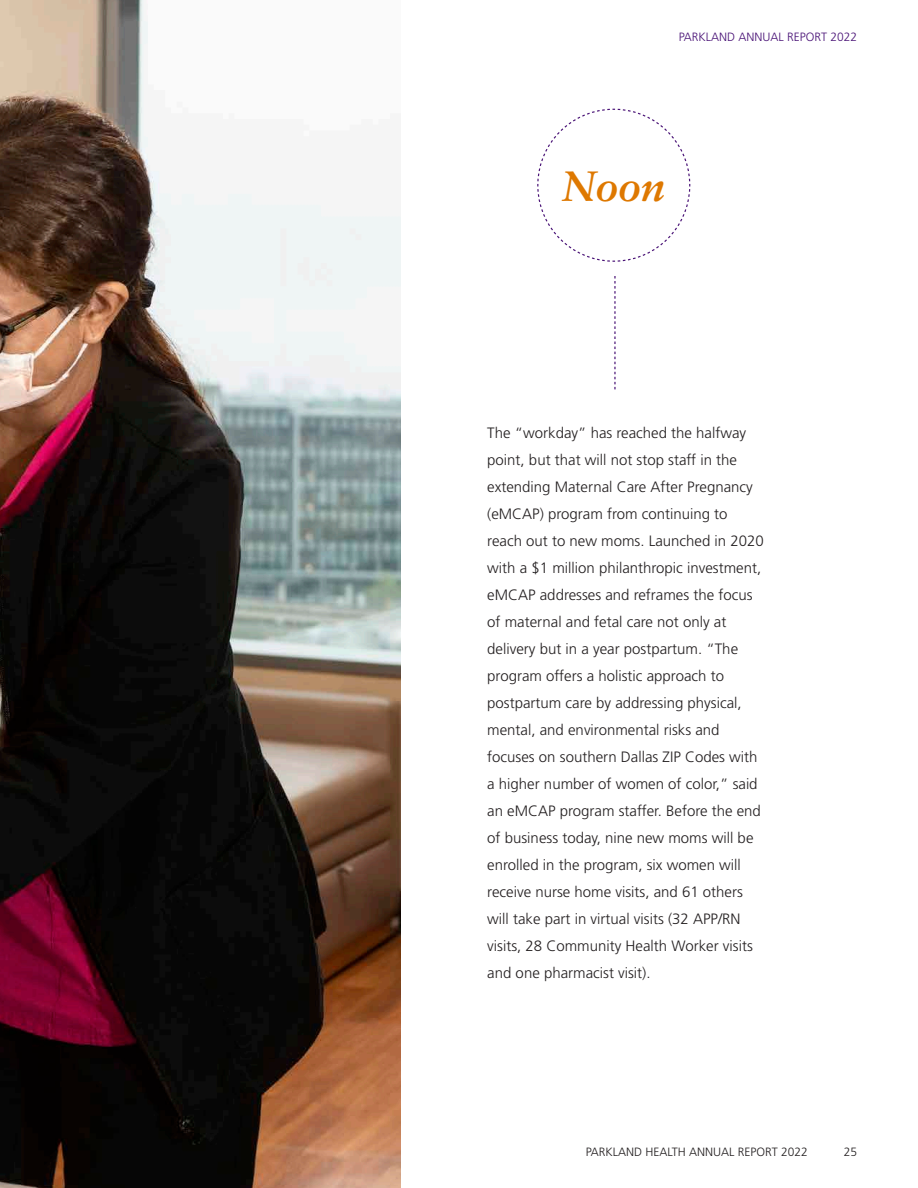
<style>
.page{position:relative;width:918px;height:1188px;background:#fff}
.page>*{position:absolute;margin:0;border:0;box-sizing:border-box;transform-origin:0 0}
.Section_Text{font:italic 700 42.45px "Sabon LT Std";color:#de7800}
.Body{font:300 15px/27px "Frutiger LT Std";color:#231f20}
.t1{font:300 12px "Frutiger LT Std";color:#231f20}
.t2{font:300 12px "Frutiger LT Std";color:#491276}
</style>
<div class="page">
<img style="left:0;top:0;width:401px;height:1188px">
<svg style="left:614px;top:276px;width:2px;height:113px"></svg>
<svg style="left:537px;top:108px;width:154px;height:154px"></svg>
<p class="t2" style="left:679px;top:30px;width:180px">PARKLAND ANNUAL REPORT 2022</p>
<p class="Section_Text" style="left:562px;top:161px;width:104px">Noon</p>
<p class="Body" style="left:487px;top:419px;width:278px">The “workday” has reached the halfway point, but that will not stop staff in the extending Maternal Care After Pregnancy (eMCAP) program from continuing to reach out to new moms. Launched in 2020 with a $1 million philanthropic investment, eMCAP addresses and reframes the focus of maternal and fetal care not only at delivery but in a year postpartum. “The program offers a holistic approach to postpartum care by addressing physical, mental, and environmental risks and focuses on southern Dallas ZIP Codes with a higher number of women of color,” said an eMCAP program staffer. Before the end of business today, nine new moms will be enrolled in the program, six women will receive nurse home visits, and 61 others will take part in virtual visits (32 APP/RN visits, 28 Community Health Worker visits and one pharmacist visit).</p>
<p class="t1" style="left:586px;top:1145px;width:224px">PARKLAND HEALTH ANNUAL REPORT 2022</p>
<p class="t1" style="left:844px;top:1145px;width:15px">25</p>
</div>
